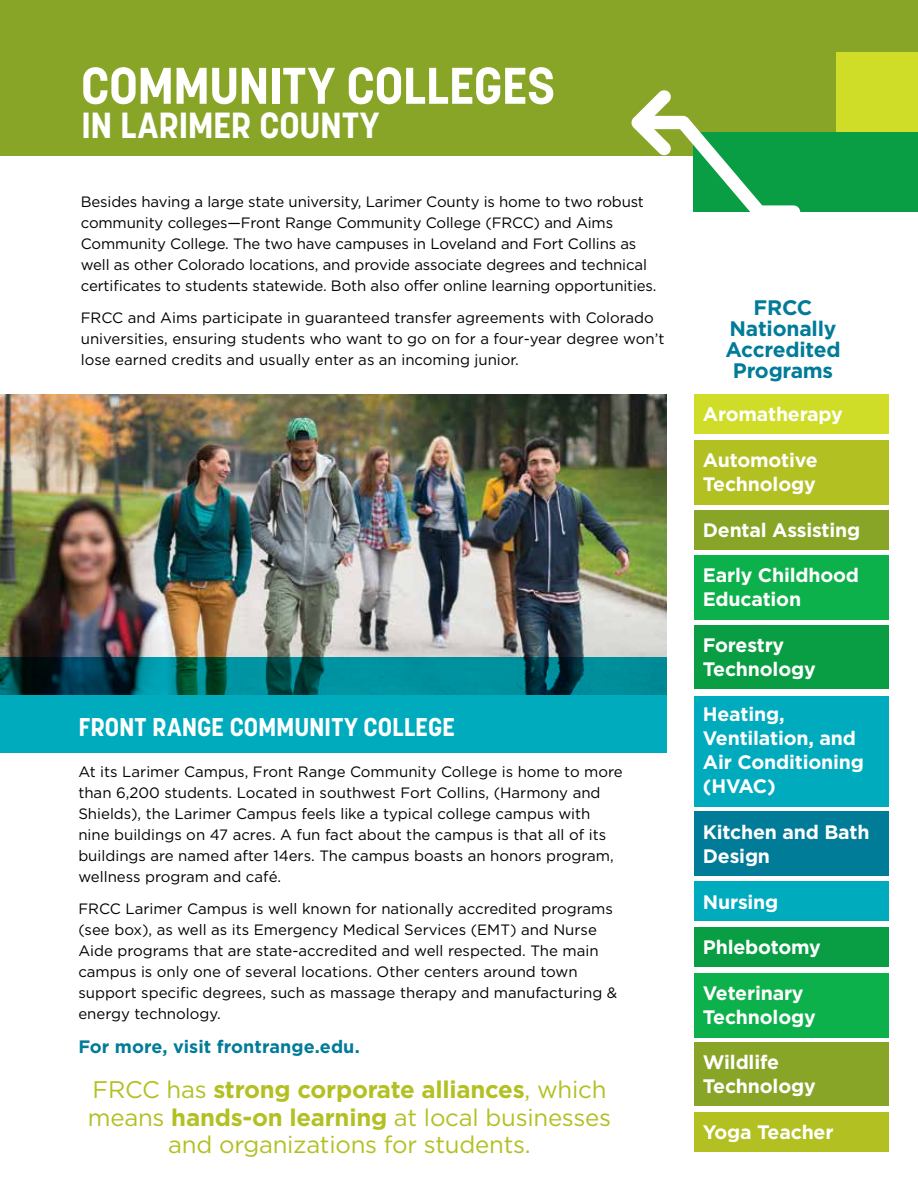
<style>
.page{position:relative;width:918px;height:1188px;background:#fff}
.page>*{position:absolute;margin:0;border:0;box-sizing:border-box;transform-origin:0 0}
.t1{font:700 51px "Korolev";letter-spacing:-.01em;color:#fff}
.t2{font:700 36px "Korolev";letter-spacing:-.01em;color:#fff}
.t3{font:700 25.5px "Korolev";letter-spacing:-.005em;color:#fff}
.t4{font:24px/27.2px "Gotham HTF";letter-spacing:-.01em;color:#b3c022;text-align:center}
.t5{font:700 21px/21px "Gotham HTF";letter-spacing:-.01em;color:#007b98;text-align:center}
.t6{font:700 19.5px/24px "Gotham HTF";letter-spacing:-.01em;color:#fff}
.t7{font:700 18px "Gotham HTF";letter-spacing:.005em;color:#007b98}
.t8{font:15px/21px "Gotham HTF";color:#000}
.s1{font-weight:700}
</style>
<div class="page">
<img style="left:0;top:394px;width:666px;height:264px">
<svg style="left:0;top:658px;width:666px;height:95px;background:#0091a1"></svg>
<div style="left:694px;top:394px;width:195px;height:40px;background:#d0dd28"></div>
<div style="left:694px;top:881px;width:195px;height:40px;background:#00abbe"></div>
<div style="left:694px;top:440px;width:195px;height:64px;background:#b3c022"></div>
<div style="left:694px;top:927px;width:195px;height:40px;background:#099e43"></div>
<div style="left:694px;top:510px;width:195px;height:39px;background:#89a528"></div>
<div style="left:694px;top:973px;width:195px;height:65px;background:#0db14b"></div>
<div style="left:694px;top:556px;width:195px;height:64px;background:#0db14b"></div>
<div style="left:694px;top:1043px;width:195px;height:63px;background:#89a528"></div>
<div style="left:694px;top:625px;width:195px;height:64px;background:#099e43"></div>
<div style="left:694px;top:1112px;width:195px;height:39px;background:#b3c022"></div>
<div style="left:694px;top:696px;width:195px;height:110px;background:#00abbe"></div>
<div style="left:694px;top:812px;width:195px;height:64px;background:#007b98"></div>
<div style="left:0;top:0;width:918px;height:155px;background:#89a528"></div>
<div style="left:836px;top:53px;width:82px;height:159px;background:#d0dd28"></div>
<div style="left:694px;top:133px;width:224px;height:79px;background:#099e43"></div>
<svg style="left:631px;top:90px;width:169px;height:122px"></svg>
<h1 class="t1" style="left:81px;top:54px;width:475px">COMMUNITY COLLEGES</h1>
<h2 class="t2" style="left:81px;top:103px;width:300px">IN LARIMER COUNTY</h2>
<p class="t8" style="left:81px;top:191px;width:577px">Besides having a large state university, Larimer County is home to two robust community colleges—Front Range Community College (FRCC) and Aims Community College. The two have campuses in Loveland and Fort Collins as well as other Colorado locations, and provide associate degrees and technical certificates to students statewide. Both also offer online learning opportunities.</p>
<p class="t8" style="left:81px;top:307px;width:585px">FRCC and Aims participate in guaranteed transfer agreements with Colorado universities, ensuring students who want to go on for a four-year degree won’t lose earned credits and usually enter as an incoming junior.</p>
<h3 class="t3" style="left:78px;top:711px;width:378px">FRONT RANGE COMMUNITY COLLEGE</h3>
<p class="t8" style="left:78px;top:761px;width:546px">At its Larimer Campus, Front Range Community College is home to more than 6,200 students. Located in southwest Fort Collins, (Harmony and Shields), the Larimer Campus feels like a typical college campus with nine buildings on 47 acres. A fun fact about the campus is that all of its buildings are named after 14ers. The campus boasts an honors program, wellness program and café.</p>
<p class="t8" style="left:78px;top:898px;width:540px">FRCC Larimer Campus is well known for nationally accredited programs (see box), as well as its Emergency Medical Services (EMT) and Nurse Aide programs that are state-accredited and well respected. The main campus is only one of several locations. Other centers around town support specific degrees, such as massage therapy and manufacturing &amp; energy technology.</p>
<p class="t7" style="left:78px;top:1036px;width:283px">For more, visit frontrange.edu.</p>
<h3 class="t4" style="left:88px;top:1076px;width:525px">FRCC has <span class="s1">strong corporate alliances</span>, which means <span class="s1">hands-on learning</span> at local businesses and organizations for students.</h3>
<h3 class="t5" style="left:725px;top:297px;width:117px">FRCC<br>Nationally<br>Accredited<br>Programs</h3>
<h3 class="t6" style="left:703px;top:402px;width:141px">Aromatherapy</h3>
<h3 class="t6" style="left:703px;top:448px;width:116px">Automotive<br>Technology</h3>
<h3 class="t6" style="left:703px;top:517px;width:159px">Dental Assisting</h3>
<h3 class="t6" style="left:703px;top:563px;width:158px">Early Childhood<br>Education</h3>
<h3 class="t6" style="left:703px;top:632px;width:114px">Forestry<br>Technology</h3>
<h3 class="t6" style="left:703px;top:702px;width:162px">Heating,<br>Ventilation, and<br>Air Conditioning (HVAC)</h3>
<h3 class="t6" style="left:703px;top:820px;width:168px">Kitchen and Bath<br>Design</h3>
<h3 class="t6" style="left:703px;top:889px;width:77px">Nursing</h3>
<h3 class="t6" style="left:703px;top:935px;width:120px">Phlebotomy</h3>
<h3 class="t6" style="left:703px;top:980px;width:114px">Veterinary<br>Technology</h3>
<h3 class="t6" style="left:703px;top:1050px;width:114px">Wildlife<br>Technology</h3>
<h3 class="t6" style="left:703px;top:1120px;width:132px">Yoga Teacher</h3>
</div>
